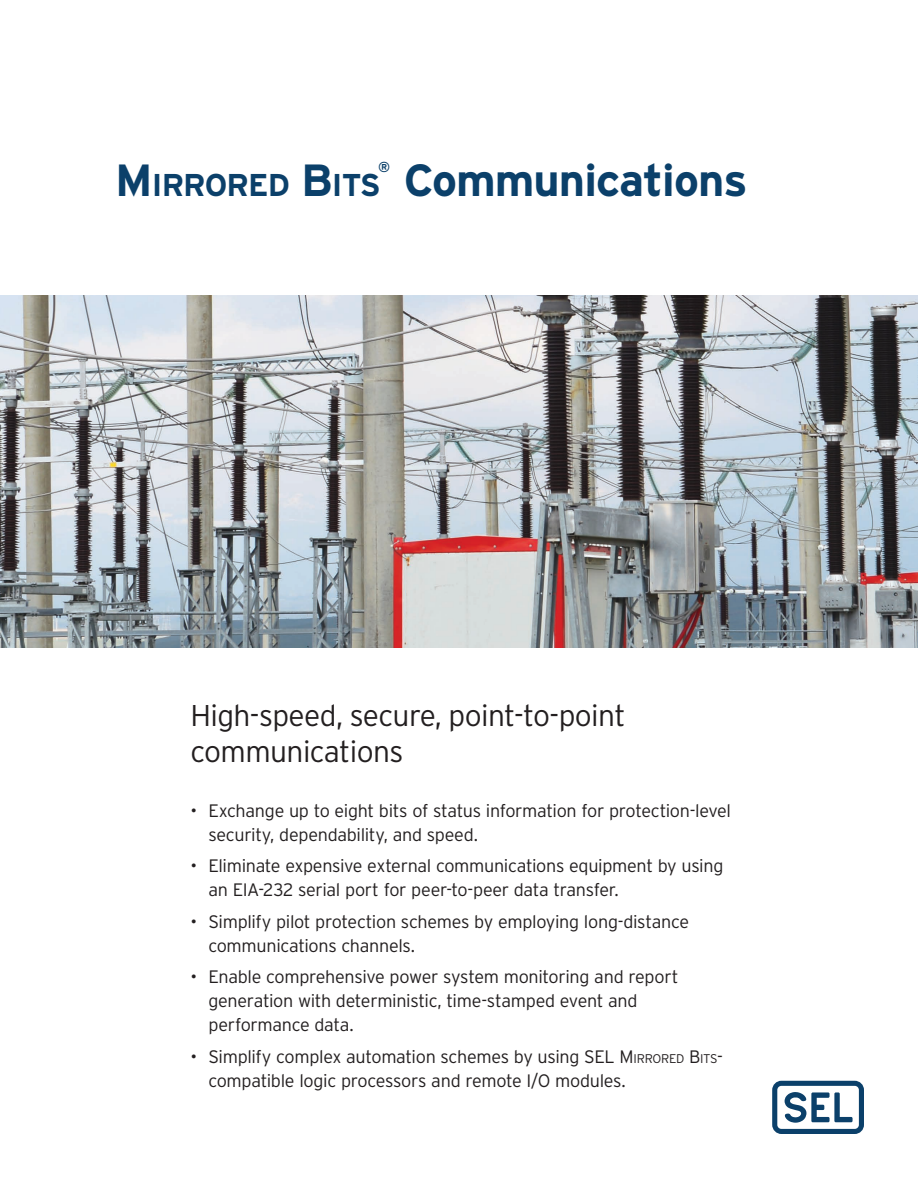
<style>
.page{position:relative;width:918px;height:1188px;background:#fff}
.page>*{position:absolute;margin:0;border:0;box-sizing:border-box;transform-origin:0 0}
.t1{font:700 45px "Interstate Poly";letter-spacing:-.02em;color:#0b406a}
.t2{font:300 30px/36px "Interstate Poly";letter-spacing:-.02em;color:#231f20}
.t3{font:300 18px/24px "Interstate Poly";letter-spacing:-.02em;color:#231f20}
.t4{font:700 14.4px "Interstate Poly";color:#0b406a}
.s1{font-size:31.5px}
.s2{font-size:12.6px}
</style>
<div class="page">
<svg style="left:772px;top:1081px;width:92px;height:53px"></svg>
<img style="left:0;top:296px;width:918px;height:352px">
<p class="t4" style="left:378px;top:156px;width:14px">®</p>
<h1 class="t1" style="left:115px;top:147px;width:634px">M<span class="s1">IRRORED</span> B<span class="s1">ITS</span> Communications</h1>
<h2 class="t2" style="left:190px;top:696px;width:437px">High-speed, secure, point-to-point communications</h2>
<p class="t3" style="left:208px;top:797px;width:524px;text-indent:-18px">• Exchange up to eight bits of status information for protection-level security, dependability, and speed.</p>
<p class="t3" style="left:208px;top:853px;width:517px;text-indent:-18px">• Eliminate expensive external communications equipment by using an EIA-232 serial port for peer-to-peer data transfer.</p>
<p class="t3" style="left:208px;top:908px;width:482px;text-indent:-18px">• Simplify pilot protection schemes by employing long-distance communications channels.</p>
<p class="t3" style="left:208px;top:964px;width:472px;text-indent:-18px">• Enable comprehensive power system monitoring and report generation with deterministic, time-stamped event and performance data.</p>
<p class="t3" style="left:208px;top:1043px;width:516px;text-indent:-18px">• Simplify complex automation schemes by using SEL M<span class="s2">IRRORED</span> B<span class="s2">ITS&shy;</span>compatible logic processors and remote I/O modules.</p>
</div>
